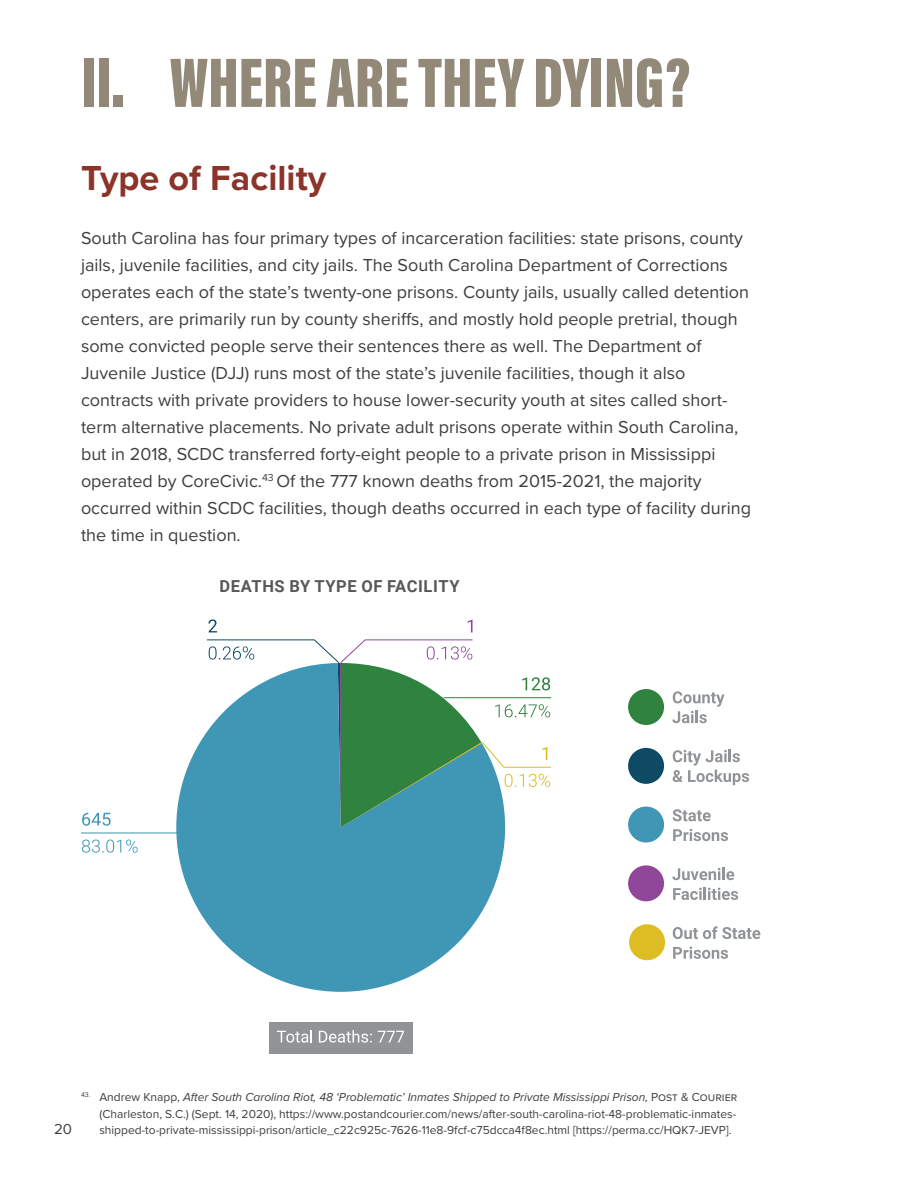
<style>
.page{position:relative;width:918px;height:1188px;background:#fff}
.page>*{position:absolute;margin:0;border:0;box-sizing:border-box;transform-origin:0 0}
.t1{font:72px "Acumin Variable Concept";color:#928979}
.t2{font:700 36px "Proxima Nova";color:#8c332a}
.t3{font:18px/27px "Proxima Nova";color:#3e3e3f}
.t4{font:700 16.5px "Roboto";letter-spacing:.035em;color:#57585a}
.t5{font:15px "Proxima Nova";color:#3e3e3f}
.t6{font:12px/16.5px "Proxima Nova";color:#3e3e3f;text-align:justify}
.s1{font-style:italic}
</style>
<div class="page">
<svg style="left:468px;top:620px;width:5px;height:12px"></svg>
<svg style="left:208px;top:620px;width:9px;height:12px"></svg>
<svg style="left:82px;top:813px;width:29px;height:13px"></svg>
<svg style="left:82px;top:840px;width:56px;height:13px"></svg>
<hr style="left:81px;top:833px;width:132px;height:1px;background:#3f96b5">
<div style="left:269px;top:1022px;width:143px;height:31px;background:#919497"></div>
<svg style="left:277px;top:1030px;width:35px;height:13px"></svg>
<svg style="left:319px;top:1030px;width:53px;height:13px"></svg>
<svg style="left:378px;top:1031px;width:26px;height:11px"></svg>
<svg style="left:153px;top:732px;width:353px;height:260px;fill:#3f96b5"></svg>
<svg style="left:207px;top:640px;width:344px;height:187px"></svg>
<svg style="left:672px;top:691px;width:52px;height:32px"></svg>
<div style="left:628px;top:689px;width:36px;height:36px;background:#30823f;border-radius:50%"></div>
<svg style="left:673px;top:750px;width:76px;height:35px"></svg>
<div style="left:628px;top:748px;width:36px;height:36px;background:#0e4a63;border-radius:50%"></div>
<svg style="left:673px;top:809px;width:38px;height:12px"></svg>
<svg style="left:673px;top:829px;width:55px;height:12px"></svg>
<div style="left:628px;top:807px;width:36px;height:36px;background:#3f96b5;border-radius:50%"></div>
<svg style="left:672px;top:868px;width:62px;height:12px"></svg>
<svg style="left:673px;top:887px;width:65px;height:13px"></svg>
<div style="left:628px;top:865px;width:36px;height:36px;background:#914799;border-radius:50%"></div>
<svg style="left:673px;top:926px;width:87px;height:13px"></svg>
<svg style="left:673px;top:947px;width:55px;height:12px"></svg>
<div style="left:629px;top:924px;width:36px;height:36px;background:#ddbc24;border-radius:50%"></div>
<h1 class="t1" style="left:81px;top:32px;width:611px">II. WHERE ARETHEY DYING?</h1>
<h2 class="t2" style="left:81px;top:152px;width:247px">Type of Facility</h2>
<p class="t3" style="left:81px;top:224px;width:672px">South Carolina has four primary types of incarceration facilities: state prisons, county jails, juvenile facilities, and city jails. The South Carolina Department of Corrections operates each of the state’s twenty-one prisons. County jails, usually called detention centers, are primarily run by county sheriffs, and mostly hold people pretrial, though some convicted people serve their sentences there as well. The Department of Juvenile Justice (DJJ) runs most of the state’s juvenile facilities, though it also contracts with private providers to house lower-security youth at sites called short&shy;term alternative placements. No private adult prisons operate within South Carolina, but in 2018, SCDC transferred forty-eight people to a private prison in Mississippi operated by CoreCivic.<sup>43</sup> Of the 777 known deaths from 2015-2021, the majority occurred within SCDC facilities, though deaths occurred in each type of facility during the time in question.</p>
<p class="t4" style="left:220px;top:574px;width:241px">DEATHS BY TYPE OF FACILITY</p>
<p class="t5" style="left:54px;top:1118px;width:19px">20</p>
<p class="t6" style="left:99px;top:1088px;width:639px;text-indent:-18px"><sup>43.</sup> Andrew Knapp, <span class="s1">After South Carolina Riot, 48 ‘Problematic’ Inmates Shipped to Private Mississippi Prison,</span> Post &amp; Courier (Charleston, S.C.) (Sept. 14, 2020), https://www.postandcourier.com/news/after-south-carolina-riot-48-problematic-inmates&shy;shipped-to-private-mississippi-prison/article_c22c925c-7626-11e8-9fcf-c75dcca4f8ec.html [https://perma.cc/HQK7-JEVP].</p>
</div>
